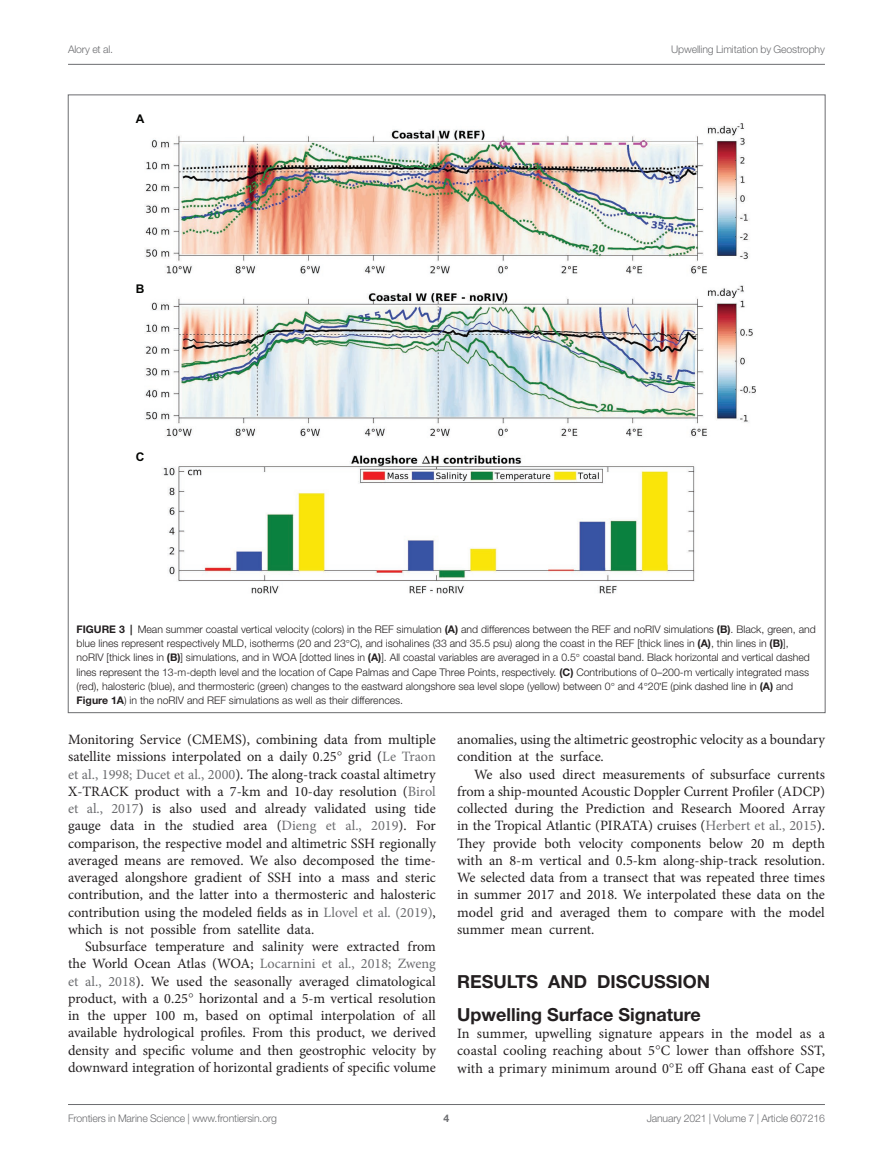
<style>
.page{position:relative;width:893px;height:1170px;background:#fff}
.page>*{position:absolute;margin:0;border:0;box-sizing:border-box;transform-origin:0 0}
.HEAD_2_after_HEAD_1{font:700 18px "Helvetica Neue LT Std";color:#231f20}
.HEAD_1{font:700 18px "Helvetica Neue LT Std";color:#231f20}
.TEXT{font:14.25px/17.2px "Minion Pro";letter-spacing:-.005em;color:#231f20;text-align:justify}
.TEXT_FLUSH{font:14.25px/17.2px "Minion Pro";letter-spacing:.005em;color:#231f20;text-align:justify}
.t1{font:700 12px "Arial";color:#040503}
.FIG_LEG{font:300 10.5px/14.2px "Helvetica Neue LT Std";color:#231f20}
.t2{font:300 10.5px "Helvetica Neue LT Std";letter-spacing:-.015em;color:#6c6d70}
.t3{font:700 10.5px "Helvetica Neue LT Std";color:#6c6d70}
.s1{font-weight:700}
.s2{font-family:"STIX General";font-weight:400}
.s3{font-family:"STIX General"}
.s4{color:#6c6d70}
</style>
<div class="page">
<hr style="left:68px;top:64px;width:757px;height:1px;background:#6c6d70">
<hr style="left:68px;top:1104px;width:757px;height:1px;background:#6c6d70">
<img style="left:144px;top:123px;width:612px;height:471px">
<p class="t2" style="left:68px;top:42px;width:47px">Alory et al.</p>
<p class="t2" style="left:671px;top:42px;width:155px">Upwelling Limitation by Geostrophy</p>
<p class="t1" style="left:136px;top:110px;width:10px">A</p>
<p class="t1" style="left:136px;top:280px;width:10px">B</p>
<p class="t1" style="left:136px;top:448px;width:10px">C</p>
<p class="FIG_LEG" style="left:77px;top:621px;width:741px"><span class="s1">FIGURE 3 |</span> Mean summer coastal vertical velocity (colors) in the REF simulation <span class="s1">(A)</span> and differences between the REF and noRIV simulations <span class="s1">(B)</span>. Black, green, and blue lines represent respectively MLD, isotherms (20 and 23<span class="s2">°</span>C), and isohalines (33 and 35.5 psu) along the coast in the REF [thick lines in <span class="s1">(A)</span>, thin lines in <span class="s1">(B)</span>], noRIV [thick lines in <span class="s1">(B)</span>] simulations, and in WOA [dotted lines in <span class="s1">(A)</span>]. All coastal variables are averaged in a 0.5<span class="s2">°</span> coastal band. Black horizontal and vertical dashed lines represent the 13-m-depth level and the location of Cape Palmas and Cape Three Points, respectively. <span class="s1">(C)</span> Contributions of 0–200-m vertically integrated mass (red), halosteric (blue), and thermosteric (green) changes to the eastward alongshore sea level slope (yellow) between 0<span class="s2">°</span> and 4<span class="s2">°</span>20<span class="s2">'</span>E (pink dashed line in <span class="s1">(A)</span> and <span class="s1">Figure 1A</span>) in the noRIV and REF simulations as well as their differences.</p>
<p class="TEXT" style="left:68px;top:730px;width:369px">Monitoring Service (CMEMS), combining data from multiple satellite missions interpolated on a daily 0.25<span class="s3">°</span> grid (<span class="s4">Le Traon et al., 1998; Ducet et al., 2000</span>). The along-track coastal altimetry X-TRACK product with a 7-km and 10-day resolution (<span class="s4">Birol et al., 2017</span>) is also used and already validated using tide gauge data in the studied area (<span class="s4">Dieng et al., 2019</span>). For comparison, the respective model and altimetric SSH regionally averaged means are removed. We also decomposed the time&shy;averaged alongshore gradient of SSH into a mass and steric contribution, and the latter into a thermosteric and halosteric contribution using the modeled fields as in <span class="s4">Llovel et al. (2019)</span>, which is not possible from satellite data.</p>
<p class="TEXT" style="left:68px;top:937px;width:369px;text-indent:17px">Subsurface temperature and salinity were extracted from the World Ocean Atlas (WOA; <span class="s4">Locarnini et al., 2018; Zweng et al., 2018</span>). We used the seasonally averaged climatological product, with a 0.25<span class="s3">°</span> horizontal and a 5-m vertical resolution in the upper 100 m, based on optimal interpolation of all available hydrological profiles. From this product, we derived density and specific volume and then geostrophic velocity by downward integration of horizontal gradients of specific volume</p>
<p class="TEXT" style="left:457px;top:730px;width:369px">anomalies, using the altimetric geostrophic velocity as a boundary condition at the surface.</p>
<p class="TEXT" style="left:457px;top:765px;width:369px;text-indent:17px">We also used direct measurements of subsurface currents from a ship-mounted Acoustic Doppler Current Profiler (ADCP) collected during the Prediction and Research Moored Array in the Tropical Atlantic (PIRATA) cruises (<span class="s4">Herbert et al., 2015</span>).<br>They provide both velocity components below 20 m depth with an 8-m vertical and 0.5-km along-ship-track resolution.<br>We selected data from a transect that was repeated three times in summer 2017 and 2018. We interpolated these data on the model grid and averaged them to compare with the model summer mean current.</p>
<p class="HEAD_1" style="left:457px;top:970px;width:255px">RESULTS AND DISCUSSION</p>
<p class="HEAD_2_after_HEAD_1" style="left:457px;top:1003px;width:245px">Upwelling Surface Signature</p>
<p class="TEXT_FLUSH" style="left:457px;top:1024px;width:369px">In summer, upwelling signature appears in the model as a coastal cooling reaching about 5<span class="s3">°</span>C lower than offshore SST, with a primary minimum around 0<span class="s3">°</span>E off Ghana east of Cape</p>
<p class="t2" style="left:68px;top:1111px;width:210px">Frontiers in Marine Science | www.frontiersin.org</p>
<p class="t3" style="left:444px;top:1111px;width:7px">4</p>
<p class="t2" style="left:647px;top:1111px;width:180px">January 2021 | Volume 7 | Article 607216</p>
</div>
